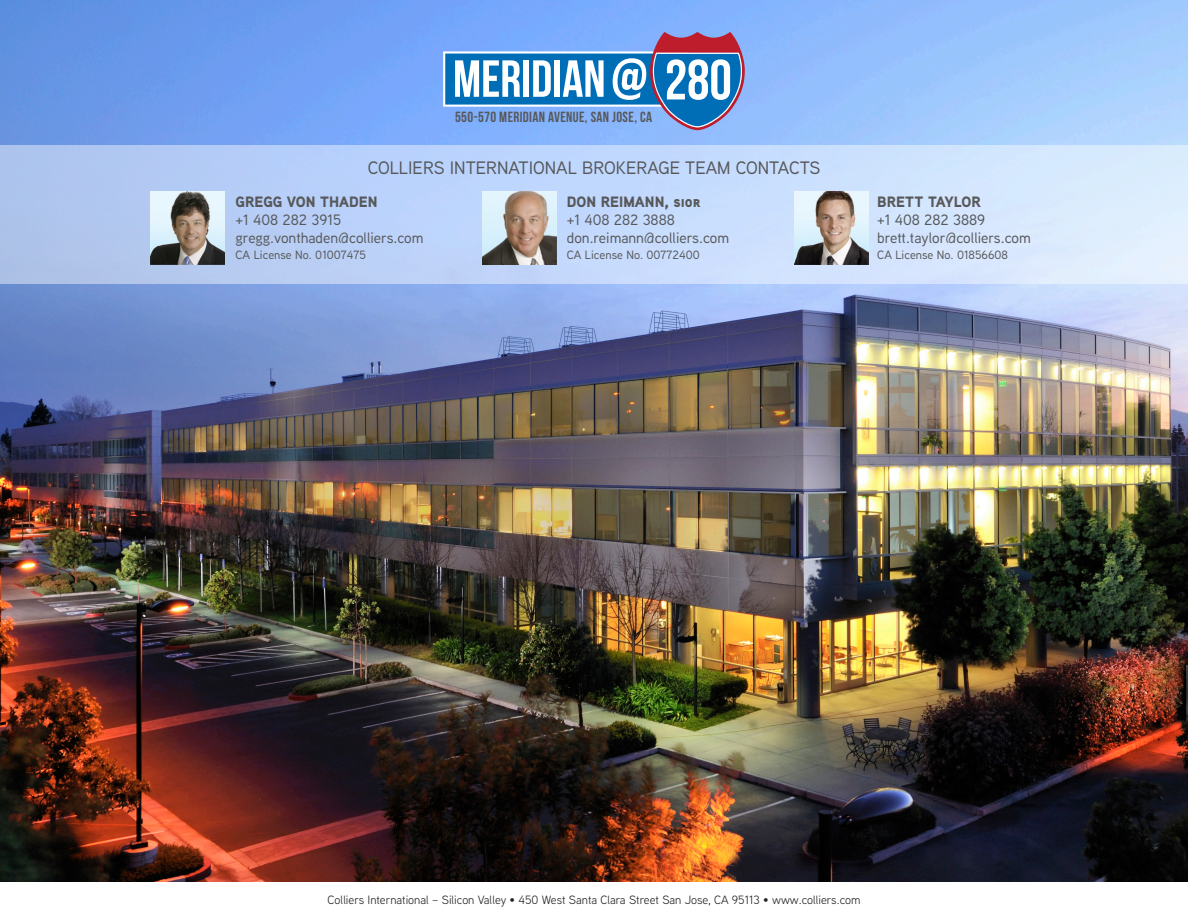
<style>
.page{position:relative;width:1188px;height:918px;background:#fff}
.page>*{position:absolute;margin:0;border:0;box-sizing:border-box;transform-origin:0 0}
.t1{font:500 18px "Aaux Next";color:#57585a}
.t2{font:500 15px "Aaux Next";color:#57585a}
.t3{font:900 15px "Aaux Next";color:#57585a}
.Property_Headline{font:14.7px "Bebas Neue";letter-spacing:.025em;color:#57585a}
.t4{font:12px "Aaux Next";color:#231f20}
.t5{font:500 12px "Aaux Next";color:#57585a}
</style>
<div class="page">
<img style="left:0;top:0;width:1188px;height:882px">
<div style="left:0;top:146px;width:1188px;height:138px;background:linear-gradient(to right,#aac3f1,#deefff)"></div>
<svg style="left:443px;top:32px;width:302px;height:98px"></svg>
<img style="left:151px;top:191px;width:73px;height:74px">
<img style="left:483px;top:191px;width:73px;height:74px">
<img style="left:794px;top:191px;width:74px;height:74px">
<p class="Property_Headline" style="left:455px;top:109px;width:199px">550-570 MERIDIAN AVENUE, SAN JOSE, CA</p>
<p class="t1" style="left:368px;top:156px;width:454px">COLLIERS INTERNATIONAL BROKERAGE TEAM CONTACTS</p>
<p class="t3" style="left:236px;top:191px;width:144px">GREGG VON THADEN</p>
<p class="t2" style="left:236px;top:209px;width:107px">+1 408 282 3915</p>
<p class="t2" style="left:236px;top:227px;width:189px">gregg.vonthaden@colliers.com</p>
<p class="t5" style="left:236px;top:247px;width:132px">CA License No. 01007475</p>
<p class="t3" style="left:567px;top:191px;width:135px">DON REIMANN, sior</p>
<p class="t2" style="left:567px;top:209px;width:110px">+1 408 282 3888</p>
<p class="t2" style="left:567px;top:227px;width:164px">don.reimann@colliers.com</p>
<p class="t5" style="left:567px;top:247px;width:134px">CA License No. 00772400</p>
<p class="t3" style="left:877px;top:191px;width:105px">BRETT TAYLOR</p>
<p class="t2" style="left:877px;top:209px;width:110px">+1 408 282 3889</p>
<p class="t2" style="left:877px;top:227px;width:155px">brett.taylor@colliers.com</p>
<p class="t5" style="left:877px;top:247px;width:132px">CA License No. 01856608</p>
<p class="t4" style="left:328px;top:892px;width:534px">Colliers International – Silicon Valley • 450 West Santa Clara Street San Jose, CA 95113 • www.colliers.com</p>
</div>
